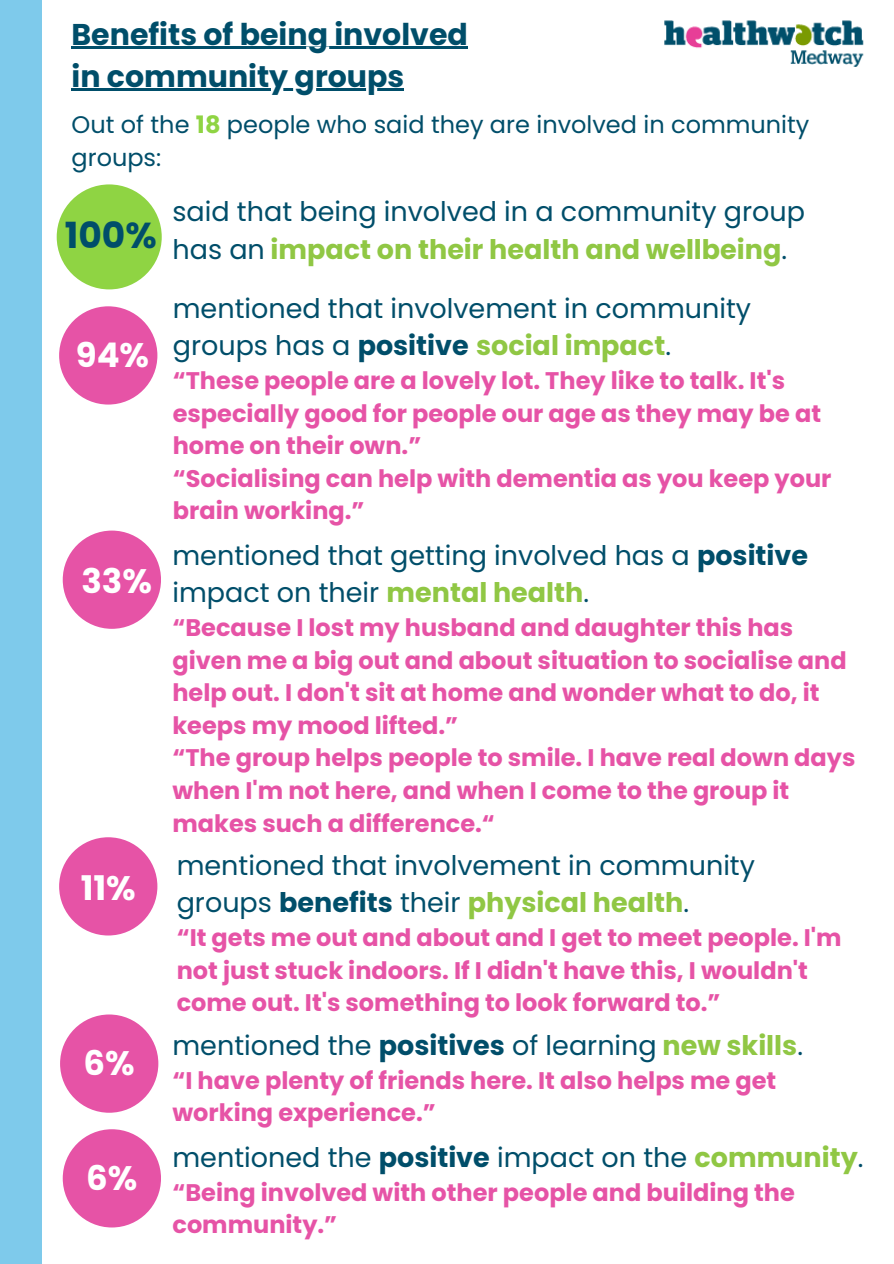
<style>
.page{position:relative;width:894px;height:1264px;background:#fff}
.page>*{position:absolute;margin:0;border:0;box-sizing:border-box;transform-origin:0 0}
.t1{font:700 36px "Poppins";color:#004e6a}
.t2{font:700 33.9px "Poppins";color:#fff}
.t3{font:700 30px "Poppins";color:#004e6a}
.t4{font:27px/37.2px "Poppins";color:#004e6a}
.t5{font:700 24px/32.7px "Poppins";color:#e653a6}
.t6{font:24px "Poppins";color:#004e6a}
.s1{font-weight:700;color:#8fd443}
.s2{font-weight:700;color:#90c744}
.s3{font-weight:700}
</style>
<div class="page">
<div style="left:0;top:0;width:41px;height:1263px;background:#7ecaeb"></div>
<img style="left:664px;top:20px;width:200px;height:47px">
<hr style="left:71px;top:47px;width:397px;height:2px;background:#004e6a">
<hr style="left:71px;top:88px;width:333px;height:2px;background:#004e6a">
<div style="left:57px;top:184px;width:105px;height:105px;background:#8fd443;border-radius:50%"></div>
<div style="left:59px;top:306px;width:98px;height:98px;background:#e653a6;border-radius:50%"></div>
<div style="left:59px;top:837px;width:98px;height:98px;background:#e653a6;border-radius:50%"></div>
<div style="left:60px;top:1014px;width:98px;height:98px;background:#e653a6;border-radius:50%"></div>
<div style="left:63px;top:530px;width:98px;height:99px;background:#e653a6;border-radius:50%"></div>
<div style="left:63px;top:1129px;width:98px;height:98px;background:#e653a6;border-radius:50%"></div>
<p class="t3" style="left:71px;top:14px;width:398px">Benefits of being involved</p>
<p class="t3" style="left:71px;top:55px;width:334px">in community groups</p>
<p class="t6" style="left:71px;top:108px;width:739px">Out of the <span class="s1">18</span> people who said they are involved in community</p>
<h1 class="t6" style="left:71px;top:141px;width:91px">groups:</h1>
<h3 class="t1" style="left:65px;top:210px;width:93px">100%</h3>
<p class="t2" style="left:76px;top:331px;width:75px">94%</p>
<p class="t2" style="left:81px;top:557px;width:72px">33%</p>
<h1 class="t2" style="left:81px;top:864px;width:57px">11%</h1>
<p class="t2" style="left:84px;top:1039px;width:53px">6%</p>
<h2 class="t2" style="left:86px;top:1153px;width:53px">6%</h2>
<p class="t4" style="left:172px;top:193px;width:634px">said that being involved in a community group has an <span class="s2">impact on their health and wellbeing</span>.</p>
<p class="t4" style="left:173px;top:290px;width:579px">mentioned that involvement in community groups has a <span class="s3">positive</span> <span class="s2">social impact</span>.</p>
<p class="t5" style="left:173px;top:364px;width:649px">“These people are a lovely lot. They like to talk. It's especially good for people our age as they may be at home on their own.”</p>
<h1 class="t5" style="left:173px;top:462px;width:660px">“Socialising can help with dementia as you keep your brain working.”</h1>
<p class="t4" style="left:172px;top:537px;width:637px">mentioned that getting involved has a <span class="s3">positive </span>impact on their <span class="s2">mental health</span>.</p>
<p class="t5" style="left:172px;top:611px;width:675px">“Because I lost my husband and daughter this has given me a big out and about situation to socialise and help out. I don't sit at home and wonder what to do, it keeps my mood lifted.”</p>
<p class="t5" style="left:172px;top:741px;width:684px">“The group helps people to smile. I have real down days when I'm not here, and when I come to the group it makes such a difference.“</p>
<p class="t4" style="left:177px;top:847px;width:579px">mentioned that involvement in community groups <span class="s3">benefits</span> their <span class="s2">physical health</span>.</p>
<h1 class="t5" style="left:177px;top:921px;width:666px">“It gets me out and about and I get to meet people. I'm not just stuck indoors. If I didn't have this, I wouldn't come out. It's something to look forward to.”</h1>
<h1 class="t4" style="left:172px;top:1026px;width:632px">mentioned the <span class="s3">positives</span> of learning <span class="s2">new skills</span>.</h1>
<p class="t5" style="left:172px;top:1063px;width:605px">“I have plenty of friends here. It also helps me get working experience.”</p>
<p class="t4" style="left:172px;top:1138px;width:692px">mentioned the <span class="s3">positive</span> impact on the <span class="s2">community</span>.</p>
<h1 class="t5" style="left:172px;top:1175px;width:623px">“Being involved with other people and building the community.”</h1>
</div>
